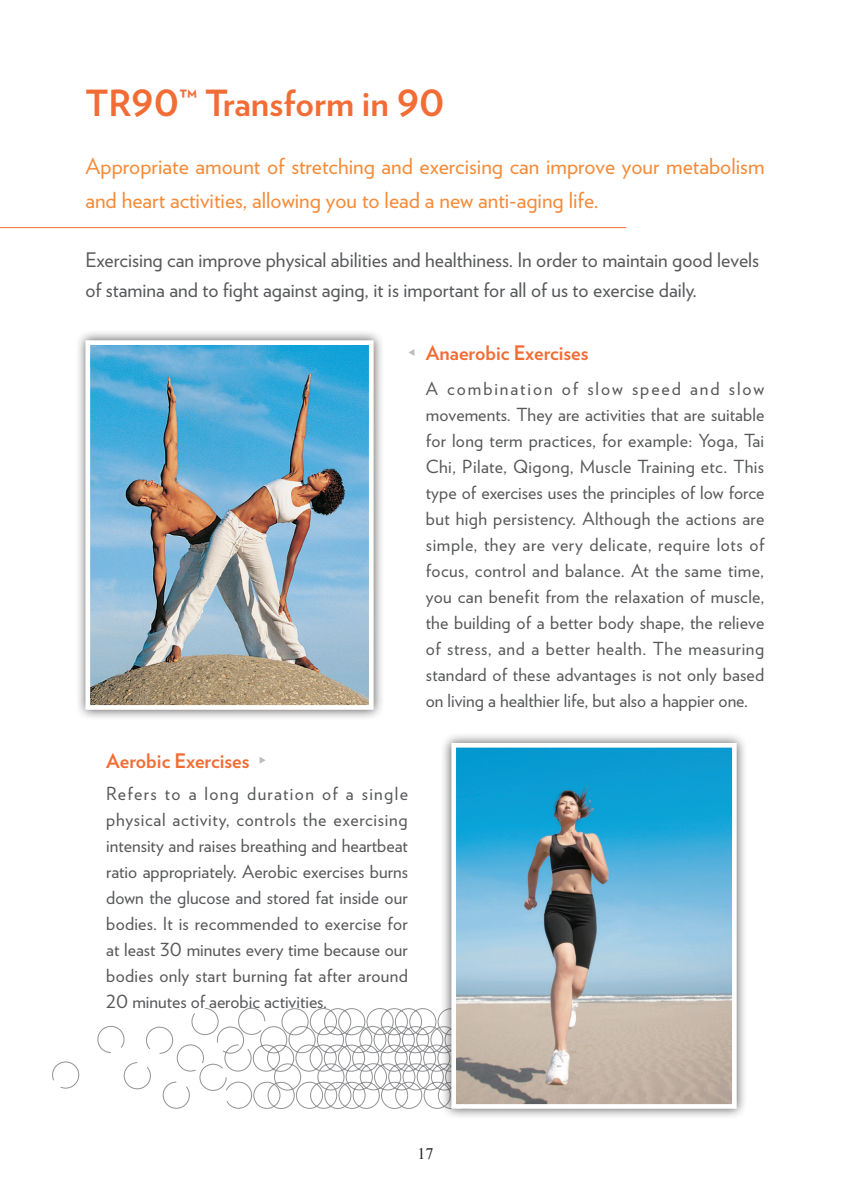
<style>
.page{position:relative;width:851px;height:1191px;background:#fff}
.page>*{position:absolute;margin:0;border:0;box-sizing:border-box;transform-origin:0 0}
.t1{font:700 36px "Verlag";color:#f26d35}
.t2{font:22px/34px "Verlag";color:#f58b38}
.t3{font:20px/30px "Verlag";color:#57585a}
.t4{font:700 20px "Verlag";color:#f26d35}
.t5{font:18px/26px "Verlag";color:#57585a;text-align:justify}
.t6{font:16px "Times New Roman";color:#231f20}
</style>
<div class="page">
<svg style="left:52px;top:1007px;width:388px;height:102px"></svg>
<div style="left:75px;top:329px;width:309px;height:391px;background:#231f20;opacity:.75"></div>
<img style="left:91px;top:346px;width:276px;height:358px">
<div style="left:85px;top:340px;width:288px;height:370px;border:5px solid #fff"></div>
<div style="left:440px;top:732px;width:307px;height:387px;background:#231f20;opacity:.75"></div>
<img style="left:457px;top:749px;width:273px;height:353px">
<div style="left:451px;top:743px;width:285px;height:365px;border:5px solid #fff"></div>
<svg style="left:408px;top:349px;width:6px;height:7px"></svg>
<svg style="left:259px;top:757px;width:6px;height:6px"></svg>
<hr style="left:0;top:227px;width:626px;height:1px;background:#f26d35">
<p class="t1" style="left:85px;top:75px;width:360px">TR90™ Transform in 90</p>
<p class="t2" style="left:85px;top:148px;width:680px">Appropriate amount of stretching and exercising can improve your metabolism and heart activities, allowing you to lead a new anti-aging life.</p>
<p class="t3" style="left:85px;top:244px;width:675px">Exercising can improve physical abilities and healthiness. In order to maintain good levels of stamina and to fight against aging, it is important for all of us to exercise daily.</p>
<p class="t4" style="left:426px;top:337px;width:164px">Anaerobic Exercises</p>
<p class="t4" style="left:106px;top:745px;width:145px">Aerobic Exercises</p>
<p class="t5" style="left:106px;top:779px;width:303px">Refers to a long duration of a single physical activity, controls the exercising intensity and raises breathing and heartbeat ratio appropriately. Aerobic exercises burns down the glucose and stored fat inside our bodies. It is recommended to exercise for at least 30 minutes every time because our bodies only start burning fat after around 20 minutes of aerobic activities.</p>
<p class="t5" style="left:426px;top:374px;width:340px">A combination of slow speed and slow movements. They are activities that are suitable for long term practices, for example: Yoga, Tai Chi, Pilate, Qigong, Muscle Training etc. This type of exercises uses the principles of low force but high persistency. Although the actions are simple, they are very delicate, require lots of focus, control and balance. At the same time, you can benefit from the relaxation of muscle, the building of a better body shape, the relieve of stress, and a better health. The measuring standard of these advantages is not only based on living a healthier life, but also a happier one.</p>
<p class="t6" style="left:417px;top:1142px;width:17px">17</p>
</div>
